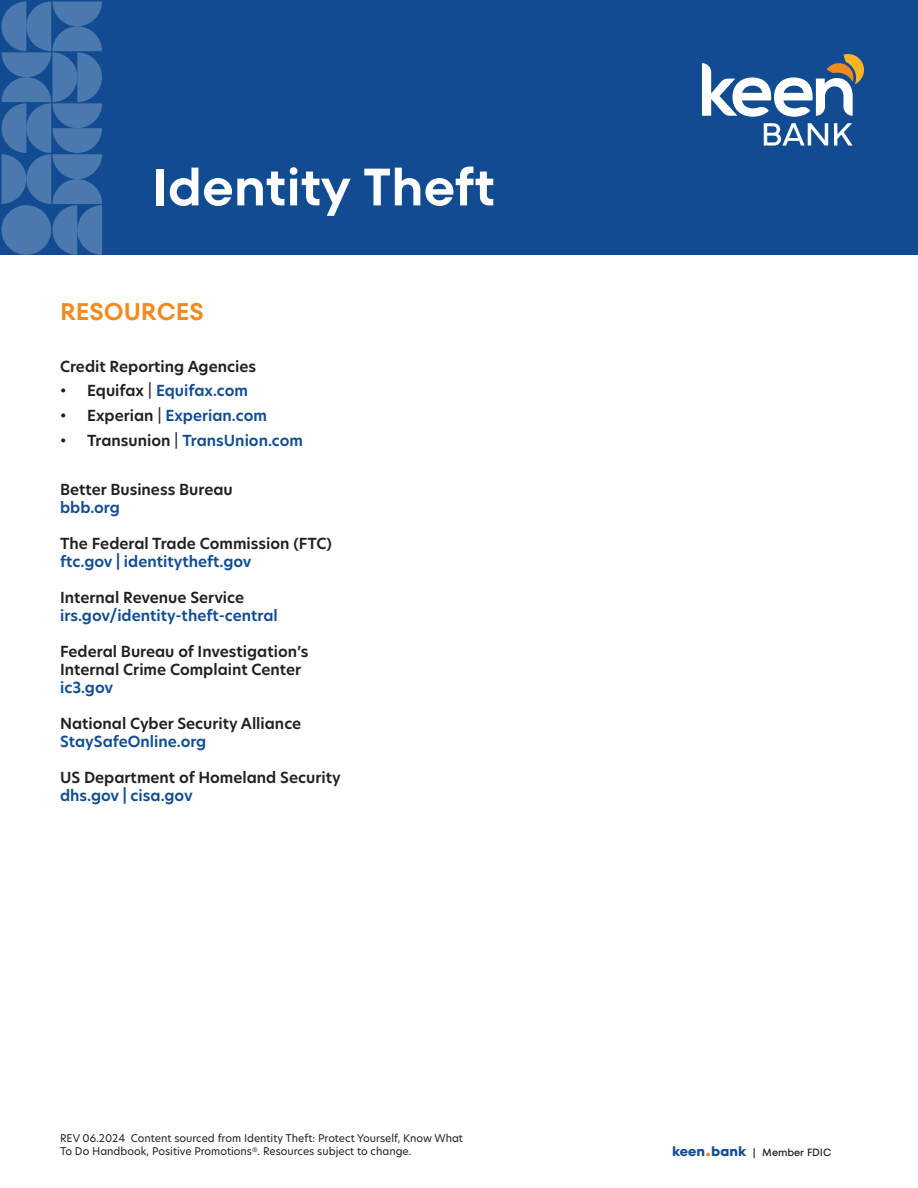
<style>
.page{position:relative;width:918px;height:1188px;background:#fff}
.page>*{position:absolute;margin:0;border:0;box-sizing:border-box;transform-origin:0 0}
.t1{font:600 52.5px "TT Fors";color:#fff}
.t2{font:600 24px "TT Fors";color:#ef8c21}
.t3{font:600 15px/18px "New Hero";color:#231f20}
.t4{font:600 15px "New Hero";color:#114c93}
.t5{font:10.5px/12.6px "New Hero";color:#231f20}
.t6{font:500 10.5px "TT Fors";color:#231f20}
.s1{color:#231f20}
.s2{font-weight:400;color:#231f20}
.s3{font-weight:700;font-size:13.5px;color:#114c93}
.s4{font-weight:700;font-size:22.5px;color:#ef8c21}
</style>
<div class="page">
<div style="left:0;top:0;width:918px;height:255px;background:#114c93"></div>
<svg style="left:702px;top:54px;width:162px;height:63px"></svg>
<svg style="left:764px;top:123px;width:64px;height:23px"></svg>
<svg style="left:834px;top:123px;width:19px;height:23px"></svg>
<svg style="left:2px;top:2px;width:100px;height:253px"></svg>
<p class="t1" style="left:151px;top:155px;width:346px">Identity Theft</p>
<p class="t2" style="left:60px;top:297px;width:145px">RESOURCES</p>
<p class="t3" style="left:60px;top:357px;width:198px">Credit Reporting Agencies</p>
<p class="t4" style="left:60px;top:381px;width:190px"><span class="s1">• Equifax</span> <span class="s2">|</span> Equifax.com</p>
<p class="t4" style="left:60px;top:405px;width:208px"><span class="s1">• Experian</span> <span class="s2">|</span> Experian.com</p>
<p class="t4" style="left:60px;top:430px;width:245px"><span class="s1">• Transunion</span> <span class="s2">|</span> TransUnion.com</p>
<p class="t3" style="left:60px;top:481px;width:174px">Better Business Bureau</p>
<p class="t4" style="left:60px;top:498px;width:61px">bbb.org</p>
<p class="t3" style="left:60px;top:535px;width:273px">The Federal Trade Commission (FTC)</p>
<p class="t4" style="left:60px;top:552px;width:193px">ftc.gov | identitytheft.gov</p>
<p class="t3" style="left:60px;top:589px;width:186px">Internal Revenue Service</p>
<p class="t4" style="left:60px;top:606px;width:219px">irs.gov/identity-theft-central</p>
<p class="t3" style="left:60px;top:643px;width:250px">Federal Bureau of Investigation’s<br>Internal Crime Complaint Center</p>
<p class="t4" style="left:60px;top:678px;width:55px">ic3.gov</p>
<p class="t3" style="left:60px;top:715px;width:243px">National Cyber Security Alliance</p>
<p class="t4" style="left:60px;top:732px;width:148px">StaySafeOnline.org</p>
<p class="t3" style="left:60px;top:769px;width:282px">US Department of Homeland Security</p>
<p class="t4" style="left:60px;top:786px;width:134px">dhs.gov | cisa.gov</p>
<p class="t5" style="left:60px;top:1132px;width:404px">REV 06.2024 Content sourced from Identity Theft: Protect Yourself, Know What<br>To Do Handbook, Positive Promotions<sup>®</sup>. Resources subject to change.</p>
<p class="t6" style="left:672px;top:1146px;width:161px"><span class="s3">keen</span><span class="s4">.</span><span class="s3">bank</span> | Member FDIC</p>
</div>
